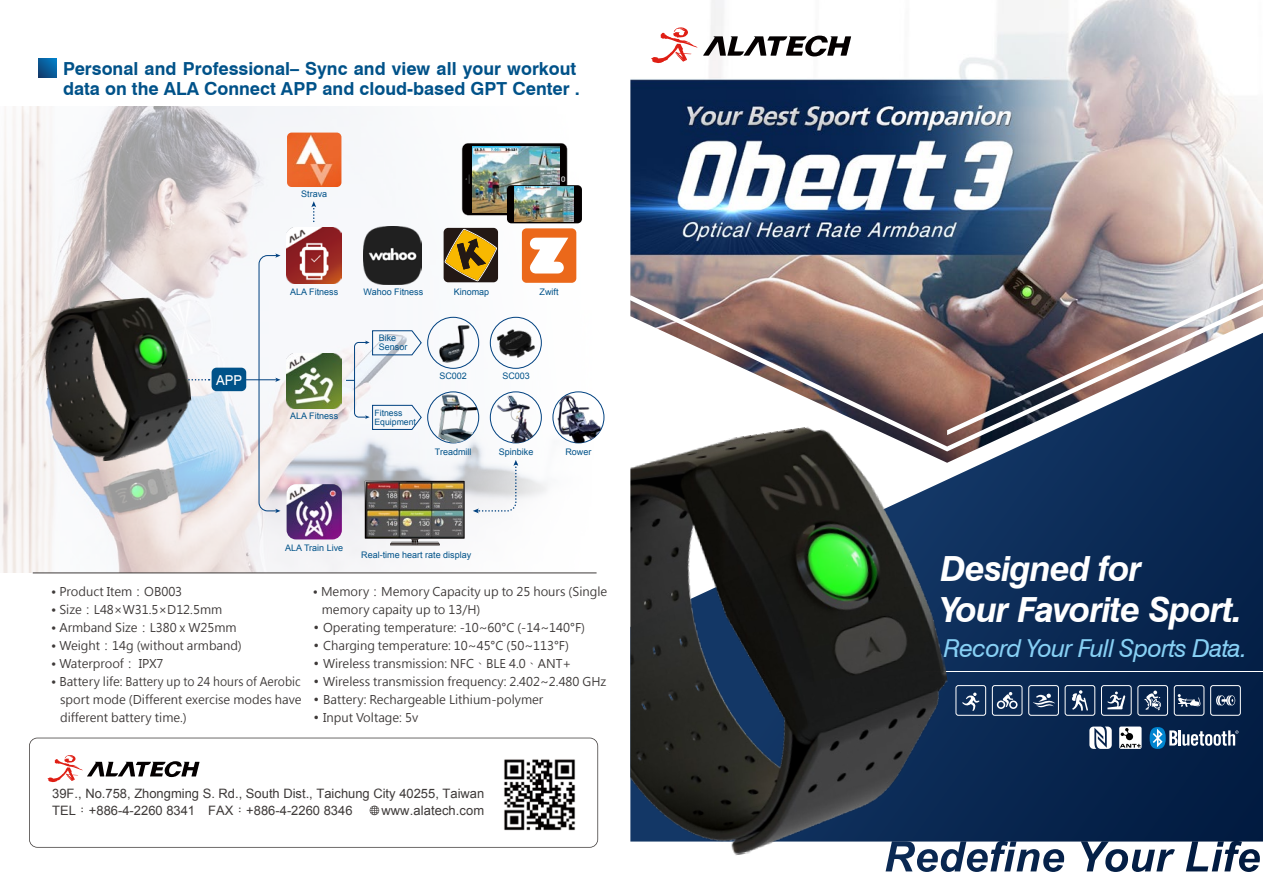
<style>
.page{position:relative;width:1263px;height:872px;background:#fff}
.page>*{position:absolute;margin:0;border:0;box-sizing:border-box;transform-origin:0 0}
.t1{font:italic 700 34.65px/41.5px "Swiss 721 BT";letter-spacing:-.025em;color:#fff}
.t2{font:italic 24.75px "Swiss 721 BT";letter-spacing:-.025em;color:#87d0f4}
.t3{font:700 18px/19.5px "Swiss 721 BT";color:#005289}
.t4{font:13.65px "Swiss 721 BT";color:#fff}
.t5{font:12.9px/17.2px "Arial";color:#3e3a39}
.t6{font:12px/18px "Microsoft Jheng Hei";color:#3e3a39;text-align:justify}
.t7{font:9px/9px "Arial";color:#005289}
.t8{font:8.7px/9px "Arial";color:#005289}
.s1{font-family:"Swiss 721 BT"}
.s2{font-family:"Adobe Ming Std";font-weight:300}
</style>
<div class="page">
<img style="left:0;top:0;width:1263px;height:872px">
<h3 class="t3" style="left:63px;top:59px;width:518px">Personal and Professional– Sync and view all your workout data on the ALA Connect APP and cloud-based GPT Center .</h3>
<p class="t4" style="left:216px;top:371px;width:27px">APP</p>
<p class="t7" style="left:301px;top:190px;width:28px">Strava</p>
<p class="t7" style="left:290px;top:287px;width:50px">ALA Fitness</p>
<p class="t7" style="left:290px;top:411px;width:50px">ALA Fitness</p>
<p class="t7" style="left:364px;top:287px;width:61px">Wahoo Fitness</p>
<p class="t7" style="left:454px;top:287px;width:37px">Kinomap</p>
<p class="t7" style="left:540px;top:287px;width:20px">Zwift</p>
<p class="t7" style="left:379px;top:334px;width:30px">Bike<br>Sensor</p>
<p class="t8" style="left:374px;top:408px;width:43px">Fitness<br>Equipment</p>
<p class="t7" style="left:439px;top:372px;width:29px">SC002</p>
<p class="t7" style="left:502px;top:372px;width:29px">SC003</p>
<p class="t7" style="left:435px;top:447px;width:38px">Treadmill</p>
<p class="t7" style="left:499px;top:447px;width:36px">Spinbike</p>
<p class="t7" style="left:565px;top:447px;width:28px">Rower</p>
<p class="t7" style="left:285px;top:543px;width:60px">ALA Train Live</p>
<p class="t7" style="left:361px;top:550px;width:112px">Real-time heart rate display</p>
<p class="t6" style="left:51px;top:582px;width:133px">• Product Item：OB003</p>
<p class="t6" style="left:51px;top:600px;width:173px">• Size：L48×W31.5×D12.5mm</p>
<p class="t6" style="left:51px;top:618px;width:187px">• Armband Size：L380 x W25mm</p>
<p class="t6" style="left:51px;top:636px;width:192px">• Weight：14g (without armband)</p>
<p class="t6" style="left:51px;top:654px;width:114px">• Waterproof： IPX7</p>
<p class="t6" style="left:60px;top:672px;width:243px;text-indent:-9px">• Battery life: Battery up to 24 hours of Aerobic sport mode (Different exercise modes have different battery time.)</p>
<p class="t6" style="left:322px;top:582px;width:287px;text-indent:-9px">• Memory：Memory Capacity up to 25 hours (Single memory capaity up to 13/H)</p>
<p class="t6" style="left:313px;top:618px;width:274px"><span class="s1">•</span> Operating temperature: -10~60°C (-14~140°F)</p>
<p class="t6" style="left:313px;top:636px;width:258px"><span class="s1">•</span> Charging temperature: 10~45°C (50~113°F)</p>
<p class="t6" style="left:313px;top:654px;width:260px"><span class="s1">•</span> Wireless transmission: NFC、BLE 4.0、ANT+</p>
<p class="t6" style="left:313px;top:672px;width:295px"><span class="s1">•</span> Wireless transmission frequency: 2.402~2.480 GHz</p>
<p class="t6" style="left:313px;top:690px;width:232px"><span class="s1">•</span> Battery: Rechargeable Lithium-polymer</p>
<p class="t6" style="left:313px;top:708px;width:107px"><span class="s1">•</span> Input Voltage: 5v</p>
<p class="t5" style="left:52px;top:784px;width:434px">39F., No.758, Zhongming S. Rd., South Dist., Taichung City 40255, Taiwan<br>TEL<span class="s2">：</span>+886-4-2260 8341 FAX<span class="s2">：</span>+886-4-2260 8346</p>
<p class="t5" style="left:381px;top:802px;width:104px">www.alatech.com</p>
<h1 class="t1" style="left:940px;top:547px;width:303px">Designed for<br>Your Favorite Sport.</h1>
<h2 class="t2" style="left:944px;top:633px;width:305px">Record Your Full Sports Data.</h2>
</div>
